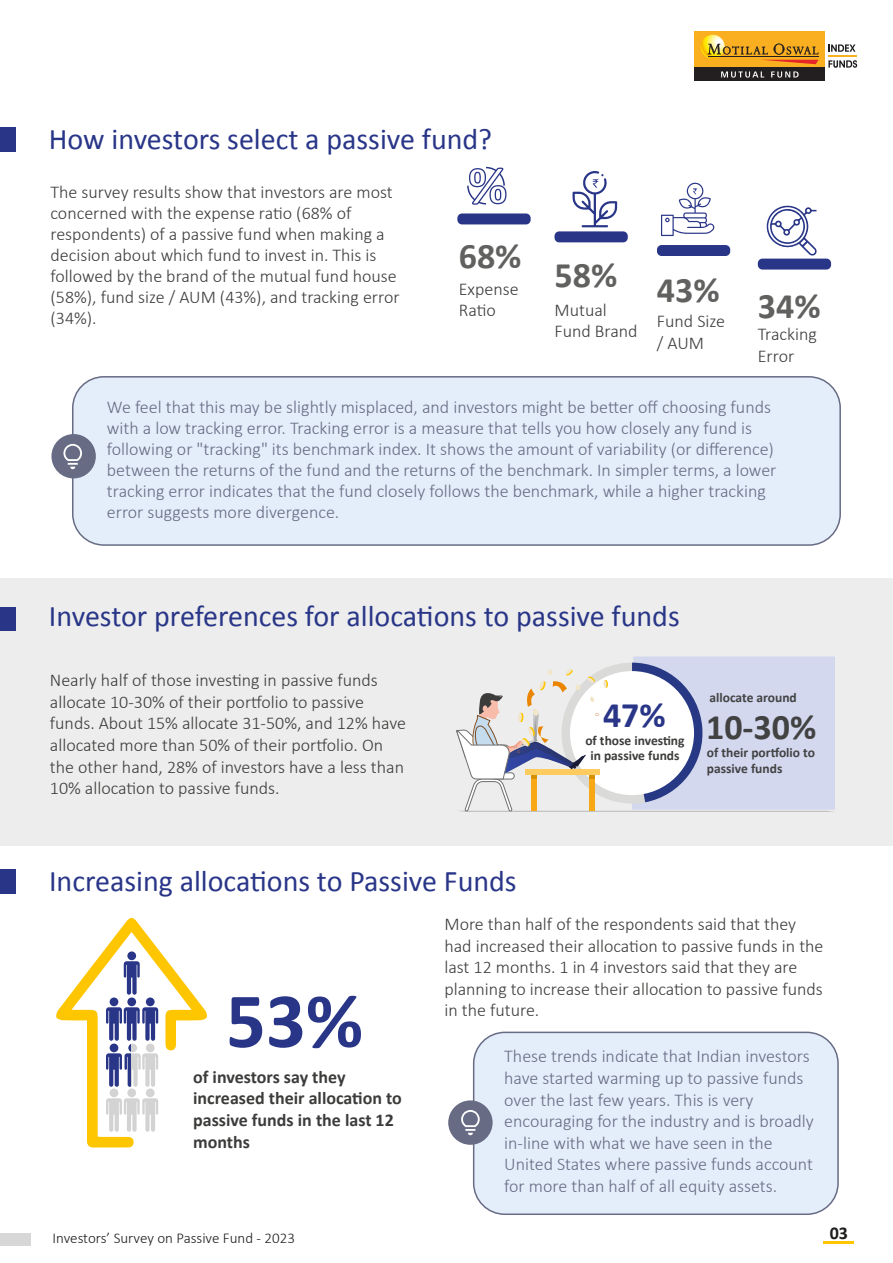
<style>
.page{position:relative;width:893px;height:1263px;background:#fff}
.page>*{position:absolute;margin:0;border:0;box-sizing:border-box;transform-origin:0 0}
.t1{font:700 78.75px "Calibri";color:#293688}
.t2{font:700 36px "Calibri";color:#616160}
.t3{font:700 36px "Calibri";color:#424242}
.t4{font:700 36px "Calibri";color:#293688}
.t5{font:30px "Calibri";color:#293688}
.t6{font:300 18px/21.6px "Calibri";color:#3c3c3b}
.t7{font:300 18px/21.6px "Calibri";color:#676b84}
.t8{font:700 18px/21.6px "Calibri";color:#3c3c3b}
.t9{font:700 18px "Calibri";color:#1d1d1b}
.t10{font:300 15px "Calibri";color:#1d1d1b}
.t11{font:700 13.5px/16.2px "Calibri";color:#424242}
.t12{font:700 13.5px/15px "Calibri";color:#3c3c3b;text-align:center}
</style>
<div class="page">
<div style="left:657px;top:245px;width:73px;height:11px;background:#293688;border-radius:5px"></div>
<svg style="left:661px;top:182px;width:53px;height:54px"></svg>
<div style="left:457px;top:213px;width:74px;height:11px;background:#293688;border-radius:5px"></div>
<svg style="left:467px;top:166px;width:39px;height:39px"></svg>
<div style="left:554px;top:231px;width:74px;height:11px;background:#293688;border-radius:5px"></div>
<svg style="left:572px;top:171px;width:45px;height:56px"></svg>
<div style="left:758px;top:259px;width:73px;height:11px;background:#293688;border-radius:5px"></div>
<svg style="left:766px;top:205px;width:51px;height:51px"></svg>
<div style="left:73px;top:377px;width:767px;height:168px;background:#e4eefa;border-radius:31px"></div>
<div style="left:72px;top:376px;width:769px;height:170px;border:2px solid #676b84;border-radius:31px"></div>
<div style="left:51px;top:434px;width:45px;height:44px;background:#676b84;border-radius:50%"></div>
<svg style="left:63px;top:444px;width:19px;height:25px"></svg>
<div style="left:474px;top:1032px;width:364px;height:182px;background:#e4eefa;border-radius:31px"></div>
<div style="left:473px;top:1032px;width:366px;height:183px;border:2px solid #676b84;border-radius:31px"></div>
<div style="left:448px;top:1100px;width:45px;height:45px;background:#676b84;border-radius:50%"></div>
<svg style="left:461px;top:1110px;width:19px;height:25px"></svg>
<div style="left:0;top:578px;width:893px;height:267px;background:#ededed"></div>
<svg style="left:456px;top:656px;width:379px;height:156px"></svg>
<hr style="left:824px;top:1241px;width:30px;height:3px;background:#fdc600">
<div style="left:694px;top:31px;width:131px;height:37px;background:#f9af20"></div>
<svg style="left:701px;top:35px;width:24px;height:24px"></svg>
<svg style="left:707px;top:44px;width:112px;height:20px"></svg>
<hr style="left:708px;top:56px;width:110px;height:1px;background:#231f20">
<div style="left:694px;top:68px;width:131px;height:13px;background:#231f20"></div>
<svg style="left:721px;top:71px;width:43px;height:7px"></svg>
<svg style="left:771px;top:71px;width:28px;height:7px"></svg>
<svg style="left:828px;top:44px;width:27px;height:8px"></svg>
<svg style="left:828px;top:60px;width:29px;height:8px"></svg>
<hr style="left:828px;top:55px;width:29px;height:2px;background:#f9af20">
<div style="left:0;top:607px;width:15px;height:24px;background:#293688"></div>
<svg style="left:56px;top:918px;width:151px;height:230px"></svg>
<div style="left:0;top:1233px;width:30px;height:12px;background:#d7d7d7"></div>
<div style="left:0;top:128px;width:15px;height:24px;background:#293688"></div>
<div style="left:0;top:869px;width:15px;height:24px;background:#293688"></div>
<h3 class="t5" style="left:49px;top:121px;width:445px">How investors select a passive fund?</h3>
<p class="t6" style="left:50px;top:182px;width:351px;line-height:21px">The survey results show that investors are most concerned with the expense ratio (68% of respondents) of a passive fund when making a decision about which fund to invest in. This is followed by the brand of the mutual fund house (58%), fund size / AUM (43%), and tracking error (34%).</p>
<h2 class="t2" style="left:459px;top:234px;width:64px">68%</h2>
<p class="t6" style="left:459px;top:278px;width:61px">Expense<br>Ratio</p>
<h2 class="t2" style="left:554px;top:252px;width:64px">58%</h2>
<p class="t6" style="left:554px;top:299px;width:85px">Mutual<br>Fund Brand</p>
<h2 class="t2" style="left:758px;top:283px;width:64px">34%</h2>
<h2 class="t2" style="left:657px;top:267px;width:64px">43%</h2>
<p class="t6" style="left:657px;top:310px;width:70px">Fund Size / AUM</p>
<p class="t6" style="left:758px;top:323px;width:61px">Tracking<br>Error</p>
<p class="t7" style="left:107px;top:396px;width:671px;line-height:21px">We feel that this may be slightly misplaced, and investors might be better off choosing funds with a low tracking error. Tracking error is a measure that tells you how closely any fund is following or "tracking" its benchmark index. It shows the amount of variability (or difference) between the returns of the fund and the returns of the benchmark. In simpler terms, a lower tracking error indicates that the fund closely follows the benchmark, while a higher tracking error suggests more divergence.</p>
<h3 class="t5" style="left:49px;top:598px;width:632px">Investor preferences for allocations to passive funds</h3>
<p class="t6" style="left:50px;top:669px;width:358px">Nearly half of those investing in passive funds allocate 10-30% of their portfolio to passive funds. About 15% allocate 31-50%, and 12% have allocated more than 50% of their portfolio. On the other hand, 28% of investors have a less than 10% allocation to passive funds.</p>
<h3 class="t5" style="left:49px;top:862px;width:469px">Increasing allocations to Passive Funds</h3>
<p class="t11" style="left:709px;top:689px;width:89px">allocate around</p>
<h2 class="t4" style="left:603px;top:692px;width:64px">47%</h2>
<p class="t12" style="left:585px;top:733px;width:101px">of those investing in passive funds</p>
<p class="t11" style="left:707px;top:744px;width:110px">of their portfolio to passive funds</p>
<h2 class="t3" style="left:706px;top:704px;width:112px">10-30%</h2>
<h1 class="t1" style="left:226px;top:970px;width:139px">53%</h1>
<p class="t8" style="left:193px;top:1066px;width:210px">of investors say they increased their allocation to passive funds in the last 12 months</p>
<p class="t10" style="left:53px;top:1228px;width:244px">Investors’ Survey on Passive Fund - 2023</p>
<p class="t6" style="left:444px;top:913px;width:381px">More than half of the respondents said that they had increased their allocation to passive funds in the last 12 months. 1 in 4 investors said that they are planning to increase their allocation to passive funds in the future.</p>
<p class="t7" style="left:504px;top:1045px;width:311px">These trends indicate that Indian investors have started warming up to passive funds over the last few years. This is very encouraging for the industry and is broadly in-line with what we have seen in the United States where passive funds account for more than half of all equity assets.</p>
<p class="t9" style="left:830px;top:1221px;width:20px">03</p>
</div>
